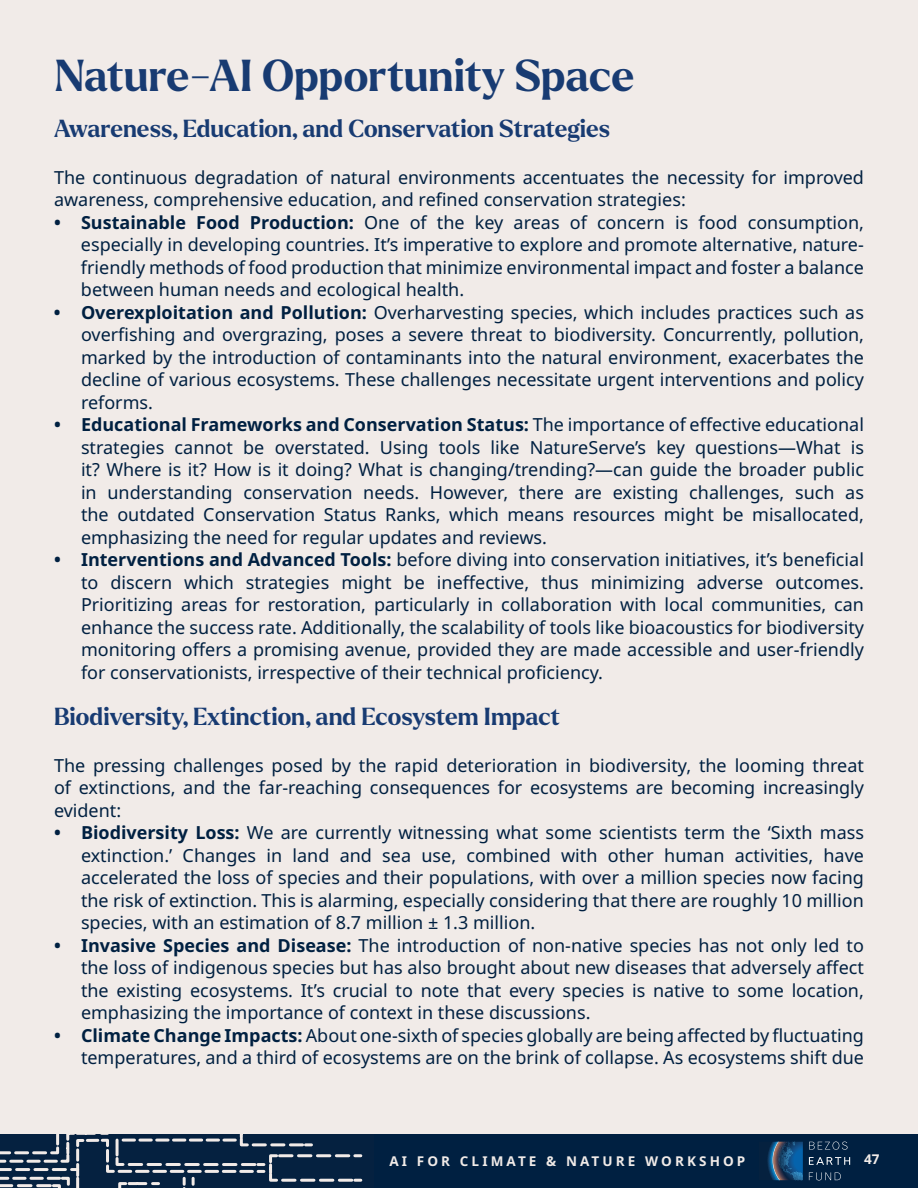
<style>
.page{position:relative;width:918px;height:1188px;background:#f1ebe8}
.page>*{position:absolute;margin:0;border:0;box-sizing:border-box;transform-origin:0 0}
.t1{font:700 43.5px "Larken";letter-spacing:-.005em;color:#183b72}
.t2{font:700 24px "Larken";color:#183b72}
.t3{font:18px/22.5px "Noto Sans";color:#002041;text-align:justify}
.t4{font:700 13.5px "Noto Sans";letter-spacing:.23em;color:#f1ebe8}
.s1{font-weight:700}
</style>
<div class="page">
<div style="left:0;top:1134px;width:918px;height:54px;background:#002041"></div>
<svg style="left:809px;top:1157px;width:41px;height:8px"></svg>
<svg style="left:809px;top:1172px;width:32px;height:8px"></svg>
<svg style="left:809px;top:1142px;width:39px;height:8px"></svg>
<svg style="left:767px;top:1142px;width:36px;height:38px"></svg>
<div style="left:0;top:1134px;width:373px;height:54px;background:#052140"></div>
<svg style="left:1px;top:1134px;width:360px;height:54px"></svg>
<h1 class="t1" style="left:54px;top:47px;width:582px">Nature-AI Opportunity Space</h1>
<h2 class="t2" style="left:54px;top:113px;width:558px">Awareness, Education, and Conservation Strategies</h2>
<p class="t3" style="left:54px;top:167px;width:812px">The continuous degradation of natural environments accentuates the necessity for improved awareness, comprehensive education, and refined conservation strategies:</p>
<p class="t3" style="left:81px;top:212px;width:785px;text-indent:-27px"><span class="s1">• Sustainable Food Production:</span> One of the key areas of concern is food consumption, especially in developing countries. It’s imperative to explore and promote alternative, nature&shy;friendly methods of food production that minimize environmental impact and foster a balance between human needs and ecological health.</p>
<p class="t3" style="left:81px;top:302px;width:785px;text-indent:-27px"><span class="s1">• Overexploitation and Pollution:</span> Overharvesting species, which includes practices such as overfishing and overgrazing, poses a severe threat to biodiversity. Concurrently, pollution, marked by the introduction of contaminants into the natural environment, exacerbates the decline of various ecosystems. These challenges necessitate urgent interventions and policy reforms.</p>
<p class="t3" style="left:81px;top:414px;width:785px;text-indent:-27px"><span class="s1">• Educational Frameworks and Conservation Status:</span> The importance of effective educational strategies cannot be overstated. Using tools like NatureServe’s key questions—What is it? Where is it? How is it doing? What is changing/trending?—can guide the broader public in understanding conservation needs. However, there are existing challenges, such as the outdated Conservation Status Ranks, which means resources might be misallocated, emphasizing the need for regular updates and reviews.</p>
<p class="t3" style="left:81px;top:549px;width:785px;text-indent:-27px"><span class="s1">• Interventions and Advanced Tools:</span> before diving into conservation initiatives, it’s beneficial to discern which strategies might be ineffective, thus minimizing adverse outcomes.<br>Prioritizing areas for restoration, particularly in collaboration with local communities, can enhance the success rate. Additionally, the scalability of tools like bioacoustics for biodiversity monitoring offers a promising avenue, provided they are made accessible and user-friendly for conservationists, irrespective of their technical proficiency.</p>
<h2 class="t2" style="left:54px;top:701px;width:508px">Biodiversity, Extinction, and Ecosystem Impact</h2>
<p class="t3" style="left:54px;top:755px;width:812px">The pressing challenges posed by the rapid deterioration in biodiversity, the looming threat of extinctions, and the far-reaching consequences for ecosystems are becoming increasingly evident:</p>
<p class="t3" style="left:81px;top:822px;width:785px;text-indent:-27px"><span class="s1">• Biodiversity Loss:</span> We are currently witnessing what some scientists term the ‘Sixth mass extinction.’ Changes in land and sea use, combined with other human activities, have accelerated the loss of species and their populations, with over a million species now facing the risk of extinction. This is alarming, especially considering that there are roughly 10 million species, with an estimation of 8.7 million ± 1.3 million.</p>
<p class="t3" style="left:81px;top:935px;width:785px;text-indent:-27px"><span class="s1">• Invasive Species and Disease:</span> The introduction of non-native species has not only led to the loss of indigenous species but has also brought about new diseases that adversely affect the existing ecosystems. It’s crucial to note that every species is native to some location, emphasizing the importance of context in these discussions.</p>
<p class="t3" style="left:54px;top:1025px;width:812px;text-align:right"><span class="s1">• Climate Change Impacts:</span> About one-sixth of species globally are being affected by fluctuating temperatures, and a third of ecosystems are on the brink of collapse. As ecosystems shift due</p>
<p class="t4" style="left:390px;top:1152px;width:357px">AI FOR CLIMATE &amp; NATURE WORKSHOP</p>
<p class="t4" style="left:864px;top:1149px;width:17px">47</p>
</div>
